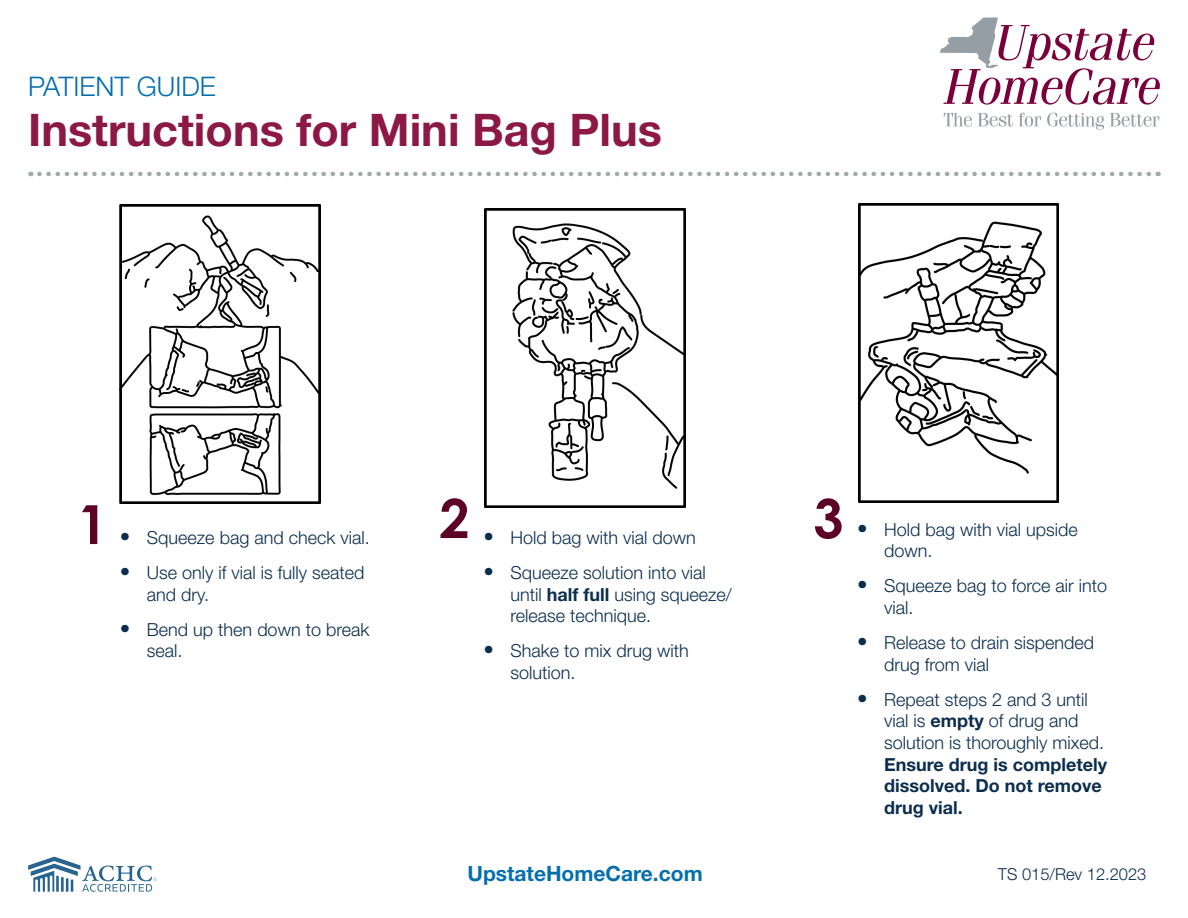
<style>
.page{position:relative;width:1188px;height:918px;background:#fff}
.page>*{position:absolute;margin:0;border:0;box-sizing:border-box;transform-origin:0 0}
.t1{font:700 54px "Century Gothic";color:#5d0425}
.Main_Title{font:700 45px "Helvetica Neue LT Std";color:#8c1846}
.Patient_Guide{font:300 27px "Helvetica Neue LT Std";color:#056fad}
.t2{font:700 21px "Helvetica Neue LT Std";color:#056fad}
.t3{font:300 18px/21.6px "Helvetica Neue LT Std";color:#0c2e4e}
.t4{font:300 16.5px "Helvetica Neue LT Std";color:#0c2e4e}
.s1{font-weight:700;font-size:21px}
.s2{font-weight:700}
</style>
<div class="page">
<svg style="left:940px;top:17px;width:220px;height:88px"></svg>
<svg style="left:944px;top:113px;width:28px;height:14px"></svg>
<svg style="left:978px;top:113px;width:35px;height:14px"></svg>
<svg style="left:1019px;top:113px;width:22px;height:14px"></svg>
<svg style="left:1047px;top:113px;width:57px;height:17px"></svg>
<svg style="left:1110px;top:113px;width:49px;height:14px"></svg>
<svg style="left:28px;top:857px;width:129px;height:35px"></svg>
<svg style="left:39px;top:172px;width:1120px;height:4px"></svg>
<img style="left:120px;top:204px;width:201px;height:300px">
<img style="left:485px;top:208px;width:200px;height:300px">
<img style="left:859px;top:203px;width:200px;height:299px">
<p class="Patient_Guide" style="left:28px;top:70px;width:189px">PATIENT GUIDE</p>
<p class="Main_Title" style="left:28px;top:102px;width:636px">Instructions for Mini Bag Plus</p>
<p class="t1" style="left:77px;top:483px;width:32px">1</p>
<p class="t1" style="left:439px;top:477px;width:32px">2</p>
<p class="t1" style="left:813px;top:477px;width:32px">3</p>
<p class="t3" style="left:120px;top:526px;width:251px"><span class="s1">•</span> Squeeze bag and check vial.</p>
<p class="t3" style="left:147px;top:561px;width:219px;text-indent:-27px"><span class="s1">•</span> Use only if vial is fully seated and dry.</p>
<p class="t3" style="left:147px;top:618px;width:224px;text-indent:-27px"><span class="s1">•</span> Bend up then down to break seal.</p>
<p class="t3" style="left:483px;top:526px;width:214px"><span class="s1">•</span> Hold bag with vial down</p>
<p class="t3" style="left:510px;top:561px;width:223px;text-indent:-27px"><span class="s1">•</span> Squeeze solution into vial until <span class="s2">half full</span> using squeeze/ release technique.</p>
<p class="t3" style="left:510px;top:640px;width:180px;text-indent:-27px"><span class="s1">•</span> Shake to mix drug with solution.</p>
<p class="t3" style="left:884px;top:518px;width:195px;text-indent:-27px"><span class="s1">•</span> Hold bag with vial upside down.</p>
<p class="t3" style="left:884px;top:575px;width:225px;text-indent:-27px"><span class="s1">•</span> Squeeze bag to force air into vial.</p>
<p class="t3" style="left:884px;top:631px;width:212px;text-indent:-27px"><span class="s1">•</span> Release to drain sispended drug from vial</p>
<p class="t3" style="left:884px;top:688px;width:224px;text-indent:-27px"><span class="s1">•</span> Repeat steps 2 and 3 until vial is <span class="s2">empty</span> of drug and solution is thoroughly mixed.<br><span class="s2">Ensure drug is completely dissolved. Do not remove drug vial.</span></p>
<p class="t2" style="left:467px;top:860px;width:237px">UpstateHomeCare.com</p>
<p class="t4" style="left:998px;top:864px;width:150px">TS 015/Rev 12.2023</p>
</div>
